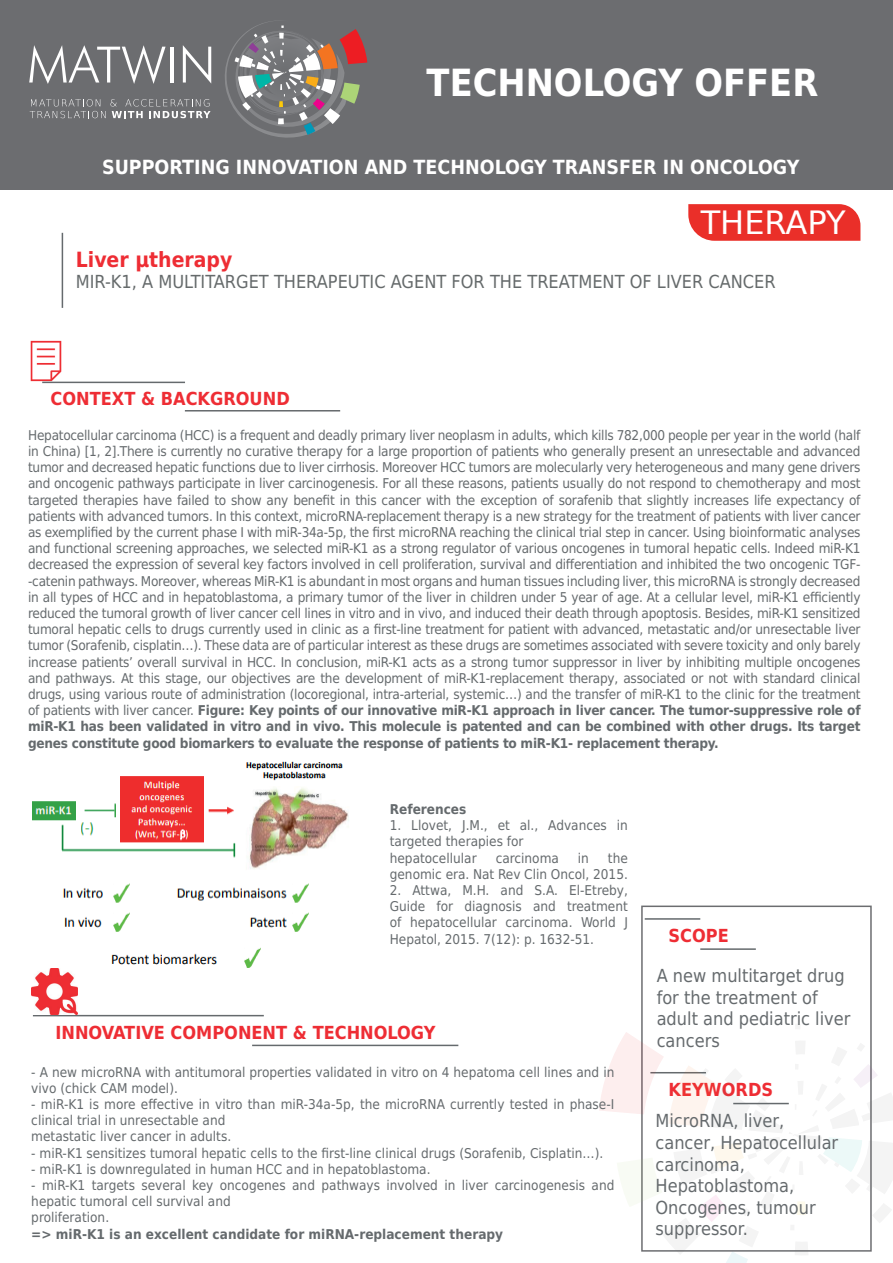
<style>
.page{position:relative;width:893px;height:1263px;background:#fff}
.page>*{position:absolute;margin:0;border:0;box-sizing:border-box;transform-origin:0 0}
.t1{font:700 37.5px "DejaVu Sans Condensed";color:#fff}
.t2{font:32.1px "DejaVu Sans";color:#fff}
.t3{font:700 21px "DejaVu Sans Condensed";color:#ee2d34}
.t4{font:700 19.5px "DejaVu Sans Condensed";color:#fff}
.t5{font:18px/21.6px "DejaVu Sans Condensed";color:#656a6d}
.t6{font:18px "DejaVu Sans Condensed";color:#656a6b}
.t7{font:700 18px "DejaVu Sans Condensed";color:#ee2d34}
.t8{font:13.5px/16.2px "DejaVu Sans Condensed";color:#656a6d}
.t9{font:700 13.5px "DejaVu Sans Condensed";color:#656a6d}
.s1{font-weight:700}
</style>
<div class="page">
<div style="left:0;top:0;width:893px;height:189px;background:#6c6d70"></div>
<hr style="left:33px;top:1015px;width:231px;height:1px;background:#656a6d">
<hr style="left:252px;top:1045px;width:206px;height:1px;background:#656a6d">
<hr style="left:645px;top:918px;width:55px;height:2px;background:#656a6d">
<hr style="left:700px;top:948px;width:56px;height:2px;background:#656a6d">
<svg style="left:599px;top:1024px;width:294px;height:239px"></svg>
<img style="left:30px;top:340px;width:37px;height:42px">
<svg style="left:29px;top:45px;width:137px;height:39px"></svg>
<hr style="left:171px;top:47px;width:3px;height:36px;background:#fff">
<svg style="left:183px;top:45px;width:28px;height:38px"></svg>
<svg style="left:225px;top:22px;width:142px;height:116px"></svg>
<svg style="left:30px;top:99px;width:181px;height:19px"></svg>
<hr style="left:62px;top:233px;width:1px;height:75px;background:#656a6d">
<hr style="left:185px;top:410px;width:155px;height:1px;background:#656a6d">
<hr style="left:42px;top:382px;width:143px;height:1px;background:#656a6d">
<img style="left:32px;top:761px;width:317px;height:207px">
<img style="left:31px;top:968px;width:46px;height:46px">
<svg style="left:688px;top:204px;width:172px;height:37px;background:#ea3933"></svg>
<h1 class="t1" style="left:427px;top:52px;width:393px">TECHNOLOGY OFFER</h1>
<h3 class="t4" style="left:102px;top:151px;width:699px">SUPPORTING INNOVATION AND TECHNOLOGY TRANSFER IN ONCOLOGY</h3>
<h2 class="t2" style="left:701px;top:197px;width:147px">THERAPY</h2>
<h3 class="t3" style="left:76px;top:242px;width:158px">Liver µtherapy</h3>
<h3 class="t6" style="left:76px;top:267px;width:701px">MIR-K1, A MULTITARGET THERAPEUTIC AGENT FOR THE TREATMENT OF LIVER CANCER</h3>
<h3 class="t7" style="left:51px;top:383px;width:241px">CONTEXT &amp; BACKGROUND</h3>
<p class="t8" style="left:28px;top:426px;width:834px;text-align:justify">Hepatocellular carcinoma (HCC) is a frequent and deadly primary liver neoplasm in adults, which kills 782,000 people per year in the world (half in China) [1, 2].There is currently no curative therapy for a large proportion of patients who generally present an unresectable and advanced tumor and decreased hepatic functions due to liver cirrhosis. Moreover HCC tumors are molecularly very heterogeneous and many gene drivers and oncogenic pathways participate in liver carcinogenesis. For all these reasons, patients usually do not respond to chemotherapy and most targeted therapies have failed to show any benefit in this cancer with the exception of sorafenib that slightly increases life expectancy of patients with advanced tumors. In this context, microRNA-replacement therapy is a new strategy for the treatment of patients with liver cancer as exemplified by the current phase I with miR-34a-5p, the first microRNA reaching the clinical trial step in cancer. Using bioinformatic analyses and functional screening approaches, we selected miR-K1 as a strong regulator of various oncogenes in tumoral hepatic cells. Indeed miR-K1 decreased the expression of several key factors involved in cell proliferation, survival and differentiation and inhibited the two oncogenic TGF--catenin pathways. Moreover, whereas MiR-K1 is abundant in most organs and human tissues including liver, this microRNA is strongly decreased in all types of HCC and in hepatoblastoma, a primary tumor of the liver in children under 5 year of age. At a cellular level, miR-K1 efficiently reduced the tumoral growth of liver cancer cell lines in vitro and in vivo, and induced their death through apoptosis. Besides, miR-K1 sensitized tumoral hepatic cells to drugs currently used in clinic as a first-line treatment for patient with advanced, metastatic and/or unresectable liver tumor (Sorafenib, cisplatin…). These data are of particular interest as these drugs are sometimes associated with severe toxicity and only barely increase patients’ overall survival in HCC. In conclusion, miR-K1 acts as a strong tumor suppressor in liver by inhibiting multiple oncogenes and pathways. At this stage, our objectives are the development of miR-K1-replacement therapy, associated or not with standard clinical drugs, using various route of administration (locoregional, intra-arterial, systemic…) and the transfer of miR-K1 to the clinic for the treatment of patients with liver cancer. <span class="s1">Figure: Key points of our innovative miR-K1 approach in liver cancer. The tumor-suppressive role of miR-K1 has been validated in vitro and in vivo. This molecule is patented and can be combined with other drugs. Its target genes constitute good biomarkers to evaluate the response of patients to miR-K1- replacement therapy.</span></p>
<p class="t9" style="left:390px;top:798px;width:78px">References</p>
<p class="t8" style="left:390px;top:817px;width:240px">1. Llovet, J.M., et al., Advances in targeted therapies for<br>hepatocellular</p>
<p class="t8" style="left:390px;top:849px;width:240px;text-align:right">the<br>genomic era. Nat Rev Clin Oncol, 2015.</p>
<p class="t8" style="left:390px;top:882px;width:240px;text-align:justify">2. Attwa, M.H. and S.A. El-Etreby, Guide for diagnosis and treatment of hepatocellular carcinoma. World J Hepatol, 2015. 7(12): p. 1632-51.</p>
<p class="t8" style="left:496px;top:849px;width:65px">carcinoma</p>
<p class="t8" style="left:578px;top:849px;width:13px">in</p>
<h3 class="t7" style="left:55px;top:1018px;width:382px">INNOVATIVE COMPONENT &amp; TECHNOLOGY</h3>
<p class="t8" style="left:31px;top:1063px;width:585px">- A new microRNA with antitumoral properties validated in vitro on 4 hepatoma cell lines and in vivo (chick CAM model).</p>
<p class="t8" style="left:31px;top:1096px;width:585px">- miR-K1 is more effective in vitro than miR-34a-5p, the microRNA currently tested in phase-I clinical trial in unresectable and<br>metastatic liver cancer in adults.</p>
<p class="t8" style="left:31px;top:1144px;width:573px">- miR-K1 sensitizes tumoral hepatic cells to the first-line clinical drugs (Sorafenib, Cisplatin…).</p>
<p class="t8" style="left:31px;top:1160px;width:401px">- miR-K1 is downregulated in human HCC and in hepatoblastoma.</p>
<p class="t8" style="left:31px;top:1177px;width:585px">- miR-K1 targets several key oncogenes and pathways involved in liver carcinogenesis and hepatic tumoral cell survival and<br>proliferation.</p>
<p class="t9" style="left:31px;top:1223px;width:473px">=&gt; miR-K1 is an excellent candidate for miRNA-replacement therapy</p>
<h3 class="t7" style="left:668px;top:920px;width:62px">SCOPE</h3>
<h3 class="t5" style="left:657px;top:964px;width:195px">A new multitarget drug for the treatment of adult and pediatric liver cancers</h3>
<h3 class="t7" style="left:668px;top:1075px;width:106px">KEYWORDS</h3>
<h3 class="t5" style="left:655px;top:1110px;width:184px">MicroRNA, liver, cancer, Hepatocellular carcinoma,<br>Hepatoblastoma,<br>Oncogenes, tumour suppressor.</h3>
</div>
